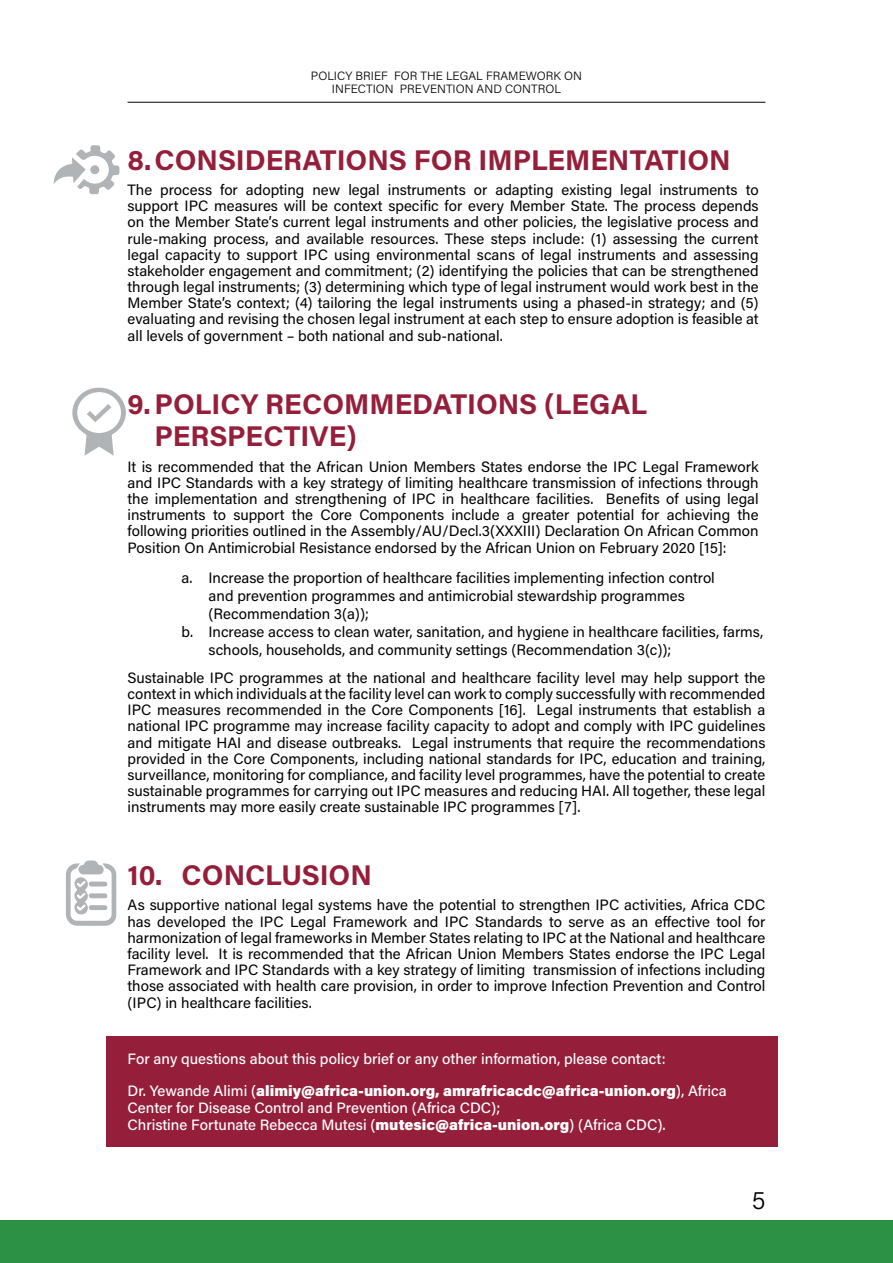
<style>
.page{position:relative;width:893px;height:1263px;background:#fff}
.page>*{position:absolute;margin:0;border:0;box-sizing:border-box;transform-origin:0 0}
.t1{font:700 28.5px/32.7px "Acumin Pro";color:#951f3a}
.t2{font:300 25.5px "Acumin Pro";color:#000}
.t3{font:15px/16.2px "Acumin Pro";color:#000;text-align:justify}
.t4{font:500 15px/32.4px "Acumin Pro";color:#fff}
.t5{font:300 12px/13.5px "Acumin Pro";color:#000;text-align:center}
.s1{font-weight:900}
</style>
<div class="page">
<hr style="left:128px;top:102px;width:637px;height:1px;background:#000">
<div style="left:0;top:1220px;width:893px;height:43px;background:#2c9144"></div>
<div style="left:106px;top:1036px;width:672px;height:110px;background:#951f3a"></div>
<svg style="left:54px;top:145px;width:65px;height:49px"></svg>
<div style="left:90px;top:165px;width:9px;height:9px;background:#b1b4b6;border-radius:50%"></div>
<svg style="left:72px;top:387px;width:54px;height:69px"></svg>
<svg style="left:66px;top:860px;width:50px;height:66px"></svg>
<p class="t5" style="left:311px;top:68px;width:272px">POLICY BRIEF FOR THE LEGAL FRAMEWORK ON<br>INFECTION PREVENTION AND CONTROL</p>
<h1 class="t1" style="left:128px;top:142px;width:605px">8.CONSIDERATIONS FOR IMPLEMENTATION</h1>
<p class="t3" style="left:128px;top:181px;width:633px">The process for adopting new legal instruments or adapting existing legal instruments to support IPC measures will be context specific for every Member State. The process depends on the Member State’s current legal instruments and other policies, the legislative process and rule-making process, and available resources. These steps include: (1) assessing the current legal capacity to support IPC using environmental scans of legal instruments and assessing stakeholder engagement and commitment; (2) identifying the policies that can be strengthened through legal instruments; (3) determining which type of legal instrument would work best in the Member State’s context; (4) tailoring the legal instruments using a phased-in strategy; and (5) evaluating and revising the chosen legal instrument at each step to ensure adoption is feasible at all levels of government – both national and sub-national.</p>
<h1 class="t1" style="left:155px;top:386px;width:494px;text-indent:-27px">9.POLICY RECOMMEDATIONS (LEGAL<br>PERSPECTIVE)</h1>
<p class="t3" style="left:128px;top:458px;width:633px">It is recommended that the African Union Members States endorse the IPC Legal Framework and IPC Standards with a key strategy of limiting healthcare transmission of infections through the implementation and strengthening of IPC in healthcare facilities. Benefits of using legal instruments to support the Core Components include a greater potential for achieving the following priorities outlined in the Assembly/AU/Decl.3(XXXIII) Declaration On African Common Position On Antimicrobial Resistance endorsed by the African Union on February 2020 [15]:</p>
<p class="t3" style="left:182px;top:569px;width:535px">a. Increase the proportion of healthcare facilities implementing infection control</p>
<p class="t3" style="left:209px;top:587px;width:478px">and prevention programmes and antimicrobial stewardship programmes</p>
<p class="t3" style="left:209px;top:605px;width:162px">(Recommendation 3(a));</p>
<p class="t3" style="left:182px;top:623px;width:583px">b. Increase access to clean water, sanitation, and hygiene in healthcare facilities, farms,</p>
<p class="t3" style="left:209px;top:641px;width:464px">schools, households, and community settings (Recommendation 3(c));</p>
<p class="t3" style="left:128px;top:669px;width:639px">Sustainable IPC programmes at the national and healthcare facility level may help support the context in which individuals at the facility level can work to comply successfully with recommended IPC measures recommended in the Core Components [16]. Legal instruments that establish a national IPC programme may increase facility capacity to adopt and comply with IPC guidelines and mitigate HAI and disease outbreaks. Legal instruments that require the recommendations provided in the Core Components, including national standards for IPC, education and training, surveillance, monitoring for compliance, and facility level programmes, have the potential to create sustainable programmes for carrying out IPC measures and reducing HAI. All together, these legal instruments may more easily create sustainable IPC programmes [7].</p>
<h1 class="t1" style="left:128px;top:858px;width:246px">10. CONCLUSION</h1>
<p class="t3" style="left:128px;top:896px;width:639px">As supportive national legal systems have the potential to strengthen IPC activities, Africa CDC has developed the IPC Legal Framework and IPC Standards to serve as an effective tool for harmonization of legal frameworks in Member States relating to IPC at the National and healthcare facility level. It is recommended that the African Union Members States endorse the IPC Legal Framework and IPC Standards with a key strategy of limiting transmission of infections including those associated with health care provision, in order to improve Infection Prevention and Control (IPC) in healthcare facilities.</p>
<p class="t4" style="left:128px;top:1042px;width:601px">For any questions about this policy brief or any other information, please contact:<br>Dr. Yewande Alimi (<span class="s1">alimiy@africa-union.org, amrafricacdc@africa-union.org</span>), Africa</p>
<p class="t4" style="left:128px;top:1098px;width:540px;line-height:17.9px">Center for Disease Control and Prevention (Africa CDC);<br>Christine Fortunate Rebecca Mutesi (<span class="s1">mutesic@africa-union.org</span>) (Africa CDC).</p>
<h2 class="t2" style="left:752px;top:1183px;width:15px">5</h2>
</div>
